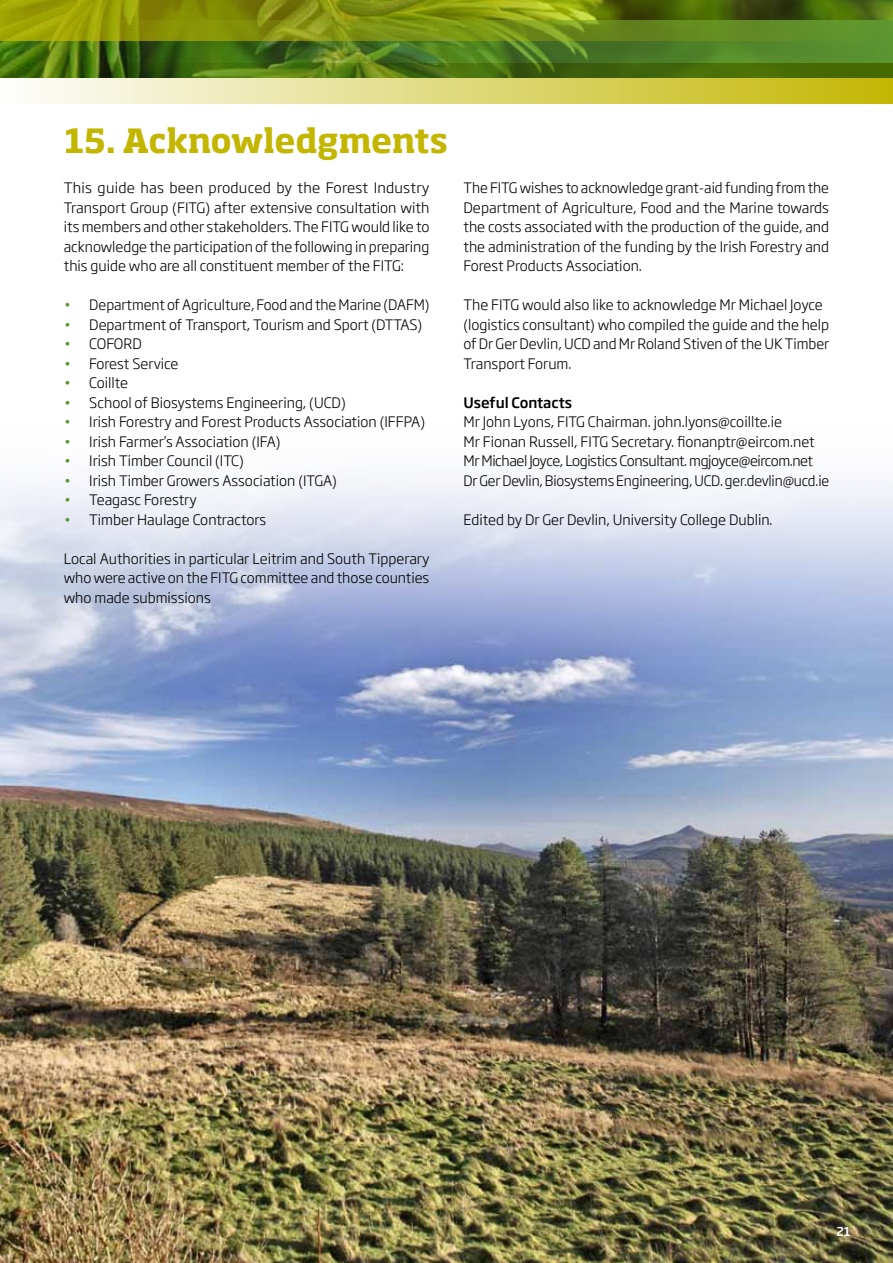
<style>
.page{position:relative;width:893px;height:1263px;background:#fff}
.page>*{position:absolute;margin:0;border:0;box-sizing:border-box;transform-origin:0 0}
.t1{font:700 33px "Soho Std";letter-spacing:-.005em;color:#c3b600}
.t2{font:300 14.25px/19.5px "Soho Gothic Pro";color:#000;text-align:justify}
.t3{font:500 14.25px "Soho Gothic Pro";color:#000}
.t4{font:500 12px "Soho Gothic Pro";color:#fff}
.s1{color:#5e9732}
</style>
<div class="page">
<img style="left:0;top:480px;width:893px;height:783px">
<svg style="left:0;top:40px;width:893px;height:24px;background:#4c781f"></svg>
<svg style="left:0;top:0;width:893px;height:40px;background:#788b11"></svg>
<svg style="left:0;top:64px;width:893px;height:40px;background:#aab358"></svg>
<h1 class="t1" style="left:65px;top:120px;width:385px">15. Acknowledgments</h1>
<p class="t2" style="left:64px;top:177px;width:367px">This guide has been produced by the Forest Industry Transport Group (FITG) after extensive consultation with its members and other stakeholders. The FITG would like to acknowledge the participation of the following in preparing this guide who are all constituent member of the FITG:</p>
<p class="t2" style="left:64px;top:294px;width:367px"><span class="s1">•</span> Department of Agriculture, Food and the Marine (DAFM)</p>
<p class="t2" style="left:64px;top:314px;width:360px"><span class="s1">•</span> Department of Transport, Tourism and Sport (DTTAS)</p>
<p class="t2" style="left:64px;top:333px;width:79px"><span class="s1">•</span> COFORD</p>
<p class="t2" style="left:64px;top:353px;width:116px"><span class="s1">•</span> Forest Service</p>
<p class="t2" style="left:64px;top:372px;width:66px"><span class="s1">•</span> Coillte</p>
<p class="t2" style="left:64px;top:392px;width:283px"><span class="s1">•</span> School of Biosystems Engineering, (UCD)</p>
<p class="t2" style="left:64px;top:411px;width:363px"><span class="s1">•</span> Irish Forestry and Forest Products Association (IFFPA)</p>
<p class="t2" style="left:64px;top:431px;width:218px"><span class="s1">•</span> Irish Farmer’s Association (IFA)</p>
<p class="t2" style="left:64px;top:450px;width:181px"><span class="s1">•</span> Irish Timber Council (ITC)</p>
<p class="t2" style="left:64px;top:470px;width:275px"><span class="s1">•</span> Irish Timber Growers Association (ITGA)</p>
<p class="t2" style="left:64px;top:489px;width:135px"><span class="s1">•</span> Teagasc Forestry</p>
<p class="t2" style="left:64px;top:509px;width:204px"><span class="s1">•</span> Timber Haulage Contractors</p>
<p class="t2" style="left:64px;top:548px;width:367px">Local Authorities in particular Leitrim and South Tipperary who were active on the FITG committee and those counties who made submissions</p>
<p class="t2" style="left:463px;top:177px;width:367px">The FITG wishes to acknowledge grant-aid funding from the Department of Agriculture, Food and the Marine towards the costs associated with the production of the guide, and the administration of the funding by the Irish Forestry and Forest Products Association.</p>
<p class="t2" style="left:463px;top:294px;width:367px;text-align:left">The FITG would also like to acknowledge Mr Michael Joyce (logistics consultant) who compiled the guide and the help of Dr Ger Devlin, UCD and Mr Roland Stiven of the UK Timber Transport Forum.</p>
<p class="t3" style="left:463px;top:391px;width:110px">Useful Contacts</p>
<p class="t2" style="left:463px;top:411px;width:367px;text-align:left">Mr John Lyons, FITG Chairman. john.lyons@coillte.ie<br>Mr Fionan Russell, FITG Secretary. fionanptr@eircom.net Mr Michael Joyce, Logistics Consultant. mgjoyce@eircom.net Dr Ger Devlin, Biosystems Engineering, UCD. ger.devlin@ucd.ie</p>
<p class="t2" style="left:463px;top:509px;width:309px">Edited by Dr Ger Devlin, University College Dublin.</p>
<p class="t4" style="left:836px;top:1222px;width:16px">21</p>
</div>
